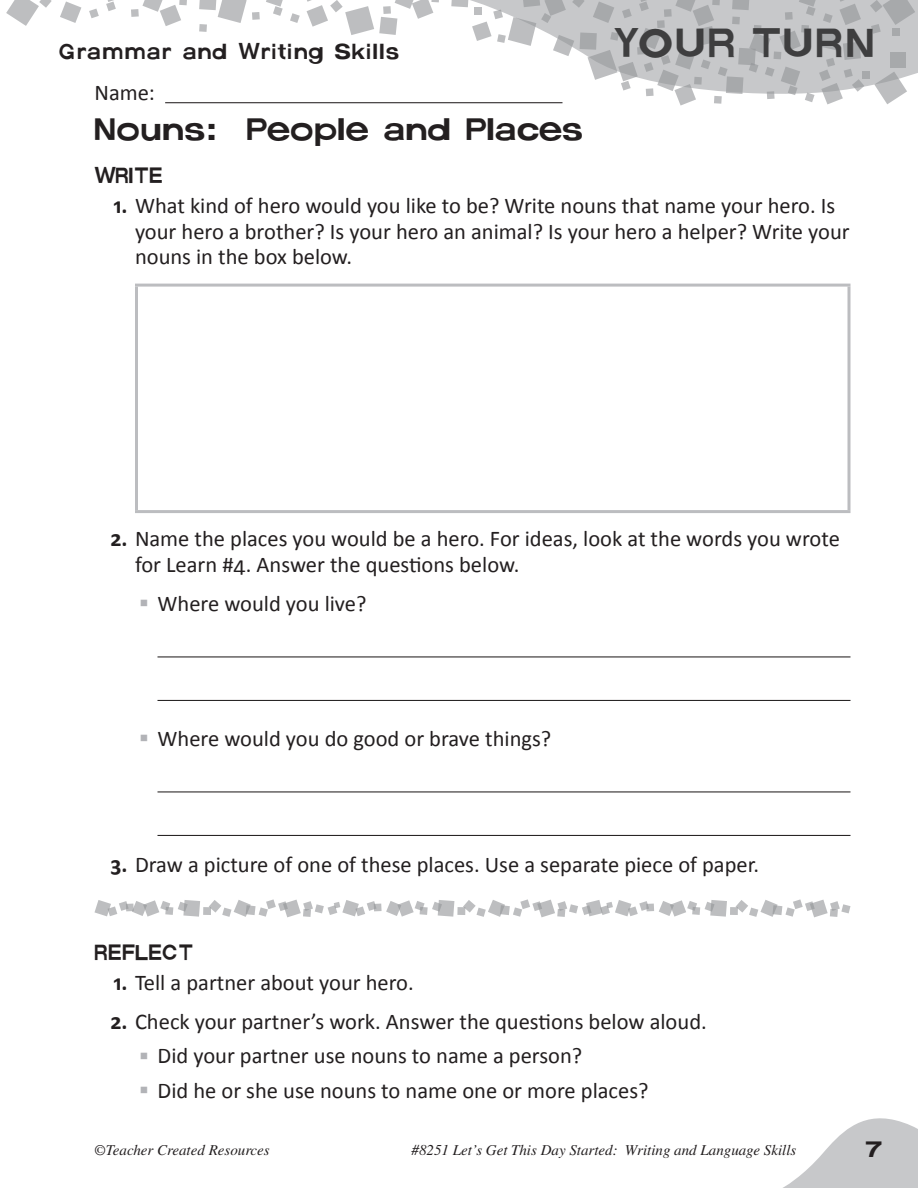
<style>
.page{position:relative;width:918px;height:1188px;background:#fff}
.page>*{position:absolute;margin:0;border:0;box-sizing:border-box;transform-origin:0 0}
.t1{font:39px "Cheap Signage Standard";letter-spacing:.07em;color:#3e3e3f}
.Title__1p_after{font:30px "Cheap Signage Standard";color:#231f20}
.t2{font:24px "Cheap Signage Standard";color:#231f20}
.Body-list_1{font:22.5px/25.5px "Calibri";color:#231f20}
.Body-bullet_2{font:22.5px "Calibri";color:#231f20}
.Section{font:21px "Cheap Signage Standard";letter-spacing:.05em;color:#231f20;scale:.9 1}
.Section-2{font:21px "Cheap Signage Standard";color:#231f20;scale:.9 1}
.t3{font:italic 15px "Times LT Std";color:#231f20}
.s1{font-weight:700}
.s2{color:#b2b3b7}
</style>
<div class="page">
<svg style="left:783px;top:1118px;width:135px;height:70px"></svg>
<svg style="left:864px;top:0;width:54px;height:87px;background:#cacacc"></svg>
<svg style="left:60px;top:1px;width:21px;height:22px"></svg>
<svg style="left:89px;top:0;width:27px;height:18px"></svg>
<svg style="left:199px;top:0;width:61px;height:32px"></svg>
<svg style="left:131px;top:0;width:56px;height:26px"></svg>
<div style="left:891px;top:53px;width:15px;height:15px;background:#a7a9ab"></div>
<div style="left:862px;top:72px;width:8px;height:7px;background:#a7a9ab"></div>
<div style="left:892px;top:28px;width:8px;height:8px;background:#a7a9ab"></div>
<svg style="left:6px;top:0;width:46px;height:26px"></svg>
<svg style="left:266px;top:0;width:173px;height:35px"></svg>
<svg style="left:451px;top:0;width:413px;height:106px"></svg>
<svg style="left:870px;top:0;width:45px;height:34px;background:#b8babc"></svg>
<svg style="left:874px;top:72px;width:33px;height:32px"></svg>
<hr style="left:165px;top:102px;width:398px;height:1px;background:#231f20">
<hr style="left:158px;top:656px;width:692px;height:1px;background:#231f20">
<hr style="left:158px;top:700px;width:692px;height:1px;background:#231f20">
<hr style="left:158px;top:791px;width:692px;height:1px;background:#231f20">
<hr style="left:158px;top:835px;width:692px;height:1px;background:#231f20">
<hr style="left:135px;top:284px;width:715px;height:3px;background:#bcbdc0">
<hr style="left:135px;top:287px;width:3px;height:223px;background:#bcbdc0">
<hr style="left:848px;top:287px;width:2px;height:223px;background:#bcbdc0">
<hr style="left:135px;top:510px;width:715px;height:3px;background:#bcbdc0">
<div style="left:457px;top:907px;width:8px;height:8px;background:#bdbec0"></div>
<div style="left:203px;top:907px;width:8px;height:8px;background:#bdbec0"></div>
<div style="left:646px;top:904px;width:8px;height:7px;background:#bdbec0"></div>
<svg style="left:659px;top:899px;width:191px;height:18px"></svg>
<svg style="left:463px;top:899px;width:186px;height:18px"></svg>
<svg style="left:209px;top:899px;width:245px;height:18px"></svg>
<svg style="left:94px;top:900px;width:106px;height:17px"></svg>
<p class="Section" style="left:58px;top:42px;width:380px">Grammar and Writing Skills</p>
<h1 class="t1" style="left:614px;top:25px;width:263px">YOUR TURN</h1>
<p class="Body-list_1" style="left:94px;top:79px;width:62px">Name:</p>
<p class="Title__1p_after" style="left:94px;top:115px;width:490px">Nouns: People and Places</p>
<p class="Section" style="left:94px;top:166px;width:78px">WRITE</p>
<p class="Body-list_1" style="left:135px;top:192px;width:716px;text-indent:-21px"><span class="s1">1.</span> What kind of hero would you like to be? Write nouns that name your hero. Is your hero a brother? Is your hero an animal? Is your hero a helper? Write your nouns in the box below.</p>
<p class="Body-list_1" style="left:135px;top:525px;width:706px;text-indent:-25px"><span class="s1">2.</span> Name the places you would be a hero. For ideas, look at the words you wrote for Learn #4. Answer the questions below.</p>
<p class="Body-bullet_2" style="left:139px;top:589px;width:229px"><span class="s2">○</span> Where would you live?</p>
<p class="Body-bullet_2" style="left:139px;top:724px;width:413px"><span class="s2">○</span> Where would you do good or brave things?</p>
<p class="Body-list_1" style="left:110px;top:850px;width:650px"><span class="s1">3.</span> Draw a picture of one of these places. Use a separate piece of paper.</p>
<p class="Section-2" style="left:94px;top:943px;width:111px">REFLECT</p>
<p class="Body-list_1" style="left:114px;top:969px;width:301px"><span class="s1">1.</span> Tell a partner about your hero.</p>
<p class="Body-list_1" style="left:110px;top:1008px;width:598px"><span class="s1">2.</span> Check your partner’s work. Answer the questions below aloud.</p>
<p class="Body-bullet_2" style="left:139px;top:1042px;width:444px"><span class="s2">○</span> Did your partner use nouns to name a person?</p>
<p class="Body-bullet_2" style="left:139px;top:1076px;width:511px"><span class="s2">○</span> Did he or she use nouns to name one or more places?</p>
<p class="t3" style="left:94px;top:1141px;width:177px">©Teacher Created Resources</p>
<p class="t3" style="left:412px;top:1141px;width:386px">#8251 Let’s Get This Day Started: Writing and Language Skills</p>
<p class="t2" style="left:864px;top:1137px;width:20px">7</p>
</div>
